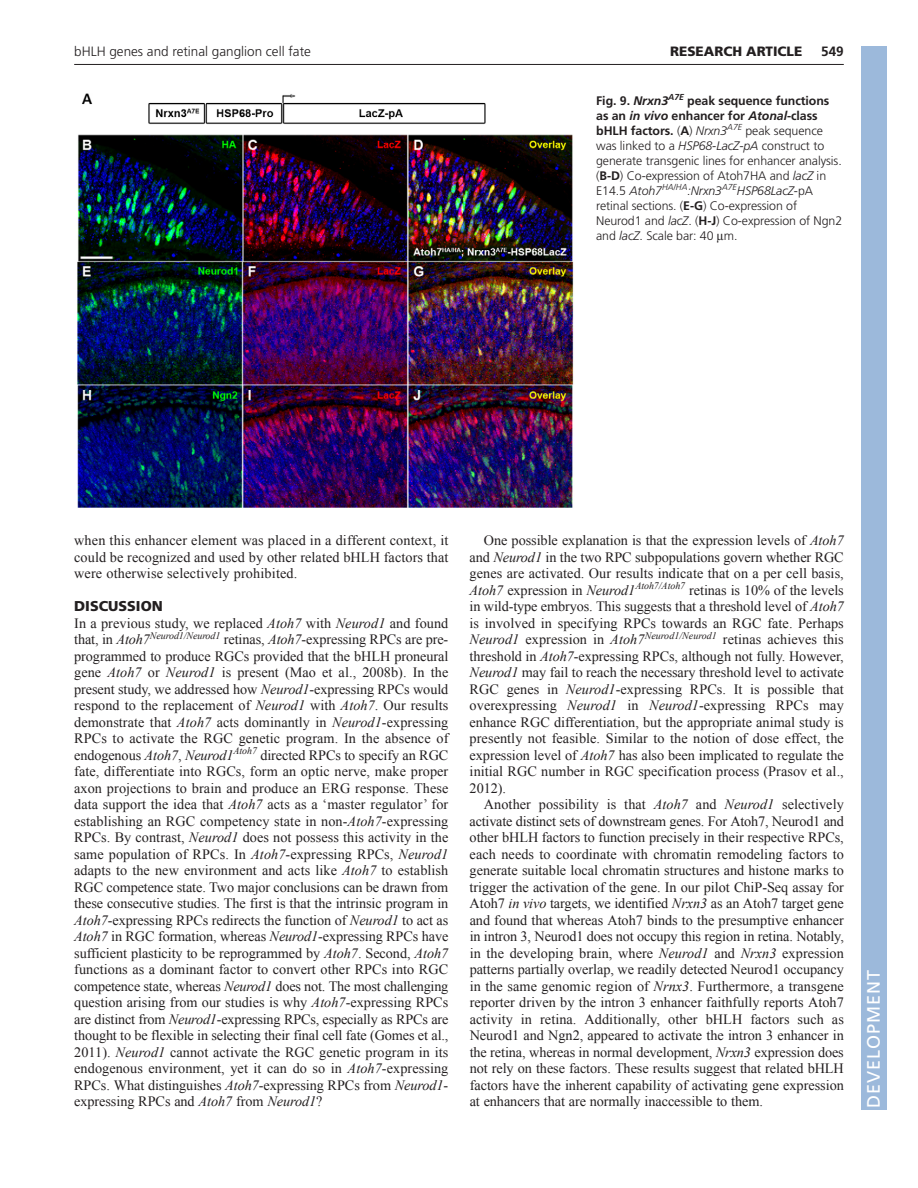
<style>
.page{position:relative;width:918px;height:1188px;background:#fff}
.page>*{position:absolute;margin:0;border:0;box-sizing:border-box;transform-origin:0 0}
.t1{font:18px "Frutiger LT Std";letter-spacing:.055em;color:#fff}
.t2{font:14.25px/16.5px "Times New Roman";color:#231f20;text-align:justify}
.t3{font:900 14.25px "Frutiger LT Std";color:#231f20}
.t4{font:300 13.5px "Frutiger";color:#231f20}
.t5{font:900 13.5px "Frutiger LT Std";color:#231f20}
.t6{font:700 13.5px "Frutiger LT Std";color:#231f20}
.t7{font:300 12.3px/15px "Frutiger";letter-spacing:-.005em;color:#231f20}
.s1{font-weight:700}
.s2{font-weight:700;font-style:italic}
.s3{font-style:italic}
</style>
<div class="page">
<hr style="left:74px;top:64px;width:770px;height:1px;background:#231f20">
<img style="left:77px;top:93px;width:497px;height:415px">
<div style="left:861px;top:46px;width:25px;height:1064px;background:#9cb9db"></div>
<p class="t4" style="left:74px;top:46px;width:238px">bHLH genes and retinal ganglion cell fate</p>
<p class="t5" style="left:670px;top:46px;width:134px">RESEARCH ARTICLE</p>
<p class="t6" style="left:821px;top:46px;width:24px">549</p>
<p class="t7" style="left:596px;top:94px;width:248px"><span class="s1">Fig. 9.</span> <span class="s2">Nrxn3</span><sup>A7E</sup> <span class="s1">peak sequence functions as an</span> <span class="s2">in vivo</span> <span class="s1">enhancer for</span> <span class="s2">Atonal</span><span class="s1">-class bHLH factors.</span> (<span class="s1">A</span>) <span class="s3">Nrxn3</span><sup>A7E</sup> peak sequence was linked to a <span class="s3">HSP68-LacZ-pA</span> construct to generate transgenic lines for enhancer analysis. (<span class="s1">B-D</span>) Co-expression of Atoh7HA and <span class="s3">lacZ</span> in E14.5 <span class="s3">Atoh7</span><sup>HA/HA</sup><span class="s3">:Nrxn3</span><sup>A7E</sup><span class="s3">HSP68LacZ</span>-pA retinal sections. (<span class="s1">E-G</span>) Co-expression of Neurod1 and <span class="s3">lacZ</span>. (<span class="s1">H-J</span>) Co-expression of Ngn2 and <span class="s3">lacZ</span>. Scale bar: 40 m.</p>
<p class="t2" style="left:74px;top:532px;width:376px">when this enhancer element was placed in a different context, it could be recognized and used by other related bHLH factors that were otherwise selectively prohibited.</p>
<p class="t3" style="left:74px;top:601px;width:90px">DISCUSSION</p>
<p class="t2" style="left:74px;top:615px;width:376px">In a previous study, we replaced <span class="s3">Atoh7</span> with <span class="s3">Neurod1</span> and found that, in <span class="s3">Atoh7</span><sup>Neurod1/Neurod1</sup> retinas, <span class="s3">Atoh7</span>-expressing RPCs are pre&shy;programmed to produce RGCs provided that the bHLH proneural gene <span class="s3">Atoh7</span> or <span class="s3">Neurod1</span> is present (Mao et al., 2008b). In the present study, we addressed how <span class="s3">Neurod1</span>-expressing RPCs would respond to the replacement of <span class="s3">Neurod1</span> with <span class="s3">Atoh7</span>. Our results demonstrate that <span class="s3">Atoh7</span> acts dominantly in <span class="s3">Neurod1</span>-expressing RPCs to activate the RGC genetic program. In the absence of endogenous <span class="s3">Atoh7</span>, <span class="s3">Neurod1</span><sup>Atoh7</sup> directed RPCs to specify an RGC fate, differentiate into RGCs, form an optic nerve, make proper axon projections to brain and produce an ERG response. These data support the idea that <span class="s3">Atoh7</span> acts as a ‘master regulator’ for establishing an RGC competency state in non-<span class="s3">Atoh7</span>-expressing RPCs. By contrast, <span class="s3">Neurod1</span> does not possess this activity in the same population of RPCs. In <span class="s3">Atoh7</span>-expressing RPCs, <span class="s3">Neurod1 </span>adapts to the new environment and acts like <span class="s3">Atoh7</span> to establish RGC competence state. Two major conclusions can be drawn from these consecutive studies. The first is that the intrinsic program in <span class="s3">Atoh7</span>-expressing RPCs redirects the function of <span class="s3">Neurod1</span> to act as <span class="s3">Atoh7</span> in RGC formation, whereas <span class="s3">Neurod1</span>-expressing RPCs have sufficient plasticity to be reprogrammed by <span class="s3">Atoh7</span>. Second, <span class="s3">Atoh7 </span>functions as a dominant factor to convert other RPCs into RGC competence state, whereas <span class="s3">Neurod1</span> does not. The most challenging question arising from our studies is why <span class="s3">Atoh7</span>-expressing RPCs are distinct from <span class="s3">Neurod1</span>-expressing RPCs, especially as RPCs are thought to be flexible in selecting their final cell fate (Gomes et al., 2011). <span class="s3">Neurod1</span> cannot activate the RGC genetic program in its endogenous environment, yet it can do so in <span class="s3">Atoh7</span>-expressing RPCs. What distinguishes <span class="s3">Atoh7</span>-expressing RPCs from <span class="s3">Neurod1</span>- expressing RPCs and <span class="s3">Atoh7</span> from <span class="s3">Neurod1</span>?</p>
<p class="t2" style="left:470px;top:532px;width:376px;text-indent:14px">One possible explanation is that the expression levels of <span class="s3">Atoh7 </span>and <span class="s3">Neurod1</span> in the two RPC subpopulations govern whether RGC genes are activated. Our results indicate that on a per cell basis, <span class="s3">Atoh7</span> expression in <span class="s3">Neurod1</span><sup>Atoh7/Atoh7</sup> retinas is 10% of the levels in wild-type embryos. This suggests that a threshold level of <span class="s3">Atoh7 </span>is involved in specifying RPCs towards an RGC fate. Perhaps <span class="s3">Neurod1</span> expression in <span class="s3">Atoh7</span><sup>Neurod1/Neurod1</sup> retinas achieves this threshold in <span class="s3">Atoh7</span>-expressing RPCs, although not fully. However, <span class="s3">Neurod1</span> may fail to reach the necessary threshold level to activate RGC genes in <span class="s3">Neurod1</span>-expressing RPCs. It is possible that overexpressing <span class="s3">Neurod1</span> in <span class="s3">Neurod1</span>-expressing RPCs may enhance RGC differentiation, but the appropriate animal study is presently not feasible. Similar to the notion of dose effect, the expression level of <span class="s3">Atoh7</span> has also been implicated to regulate the initial RGC number in RGC specification process (Prasov et al., 2012).</p>
<p class="t2" style="left:470px;top:796px;width:376px;text-indent:14px">Another possibility is that <span class="s3">Atoh7</span> and <span class="s3">Neurod1</span> selectively activate distinct sets of downstream genes. For Atoh7, Neurod1 and other bHLH factors to function precisely in their respective RPCs, each needs to coordinate with chromatin remodeling factors to generate suitable local chromatin structures and histone marks to trigger the activation of the gene. In our pilot ChiP-Seq assay for Atoh7 <span class="s3">in vivo</span> targets, we identified <span class="s3">Nrxn3</span> as an Atoh7 target gene and found that whereas Atoh7 binds to the presumptive enhancer in intron 3, Neurod1 does not occupy this region in retina. Notably, in the developing brain, where <span class="s3">Neurod1</span> and <span class="s3">Nrxn3</span> expression patterns partially overlap, we readily detected Neurod1 occupancy in the same genomic region of <span class="s3">Nrnx3</span>. Furthermore, a transgene reporter driven by the intron 3 enhancer faithfully reports Atoh7 activity in retina. Additionally, other bHLH factors such as Neurod1 and Ngn2, appeared to activate the intron 3 enhancer in the retina, whereas in normal development, <span class="s3">Nrxn3</span> expression does not rely on these factors. These results suggest that related bHLH factors have the inherent capability of activating gene expression at enhancers that are normally inaccessible to them.</p>
<p class="t1" style="left:863px;top:1108px;width:140px;rotate:-90deg">DEVELOPMENT</p>
</div>
